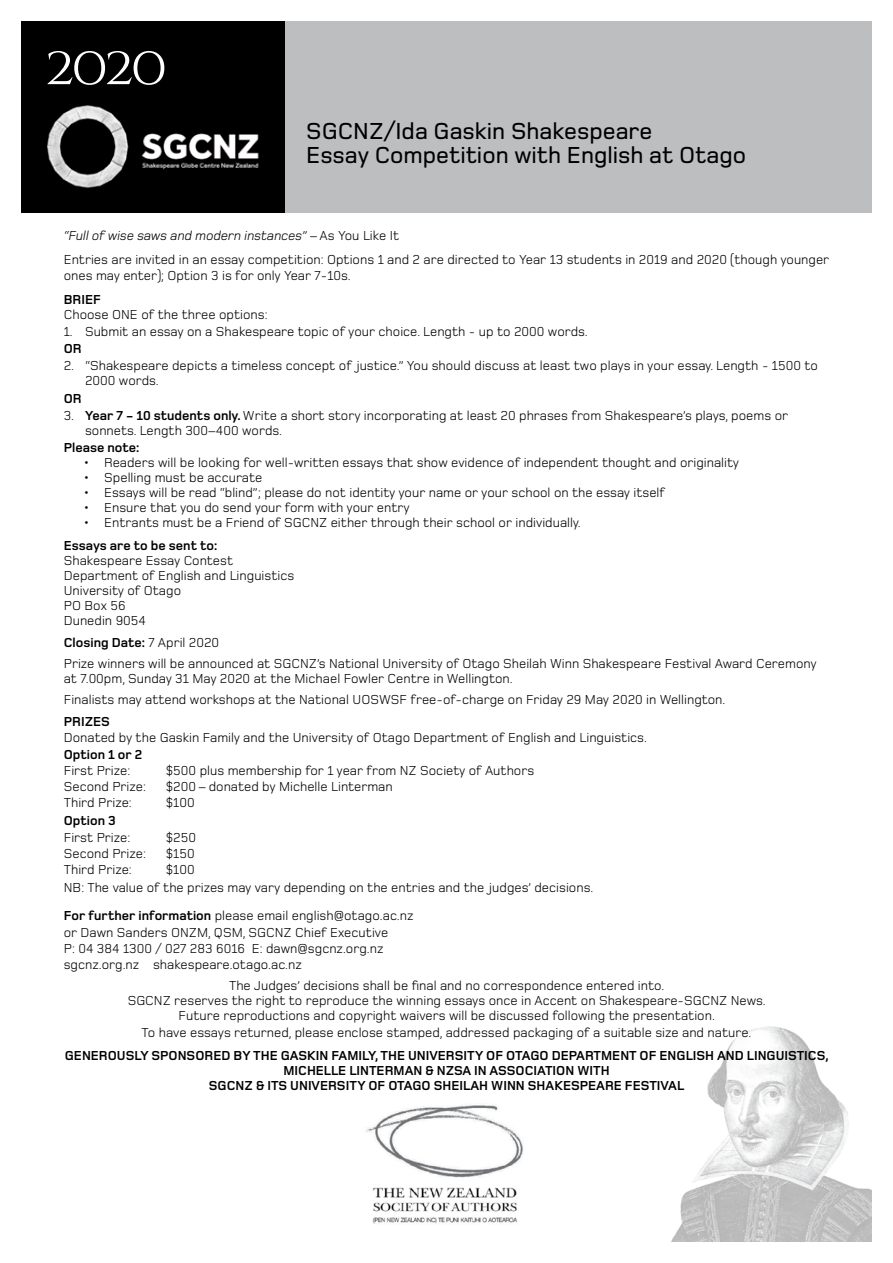
<style>
.page{position:relative;width:893px;height:1263px;background:#fff}
.page>*{position:absolute;margin:0;border:0;box-sizing:border-box;transform-origin:0 0}
.t1{font:54px "Cinzel Decorative";color:#fff}
.t2{font:500 24px/24px "Foundry Monoline";color:#000}
.t3{font:13.5px/15px "Foundry Monoline";color:#000}
.t4{font:700 13.5px/15px "Foundry Monoline";color:#000;text-align:center}
.s1{font-style:italic}
.s2{font-weight:700}
</style>
<div class="page">
<img style="left:671px;top:1026px;width:201px;height:216px">
<img style="left:366px;top:1105px;width:157px;height:119px">
<div style="left:21px;top:21px;width:851px;height:192px;background:#bcbec0"></div>
<div style="left:21px;top:21px;width:264px;height:192px;background:#000"></div>
<img style="left:47px;top:105px;width:212px;height:83px">
<h1 class="t1" style="left:44px;top:33px;width:124px">2020</h1>
<h2 class="t2" style="left:306px;top:119px;width:441px">SGCNZ/Ida Gaskin Shakespeare<br>Essay Competition with English at Otago</h2>
<p class="t3" style="left:64px;top:223px;width:767px;line-height:24.8px"><span class="s1">“Full of wise saws and modern instances”</span> – As You Like It<br>Entries are invited in an essay competition: Options 1 and 2 are directed to Year 13 students in 2019 and 2020 (though younger</p>
<p class="t3" style="left:64px;top:268px;width:288px">ones may enter); Option 3 is for only Year 7-10s.</p>
<p class="t4" style="left:64px;top:292px;width:39px">BRIEF</p>
<p class="t3" style="left:64px;top:307px;width:205px">Choose ONE of the three options:</p>
<p class="t3" style="left:64px;top:324px;width:525px">1. Submit an essay on a Shakespeare topic of your choice. Length - up to 2000 words.</p>
<p class="t4" style="left:64px;top:341px;width:20px">OR</p>
<p class="t3" style="left:85px;top:358px;width:734px;text-indent:-21px">2. “Shakespeare depicts a timeless concept of justice.” You should discuss at least two plays in your essay. Length - 1500 to<br>2000 words.</p>
<p class="t4" style="left:64px;top:391px;width:20px">OR</p>
<p class="t3" style="left:85px;top:408px;width:705px;text-indent:-21px">3. <span class="s2">Year 7 - 10 students only.</span> Write a short story incorporating at least 20 phrases from Shakespeare’s plays, poems or sonnets. Length 300–400 words.</p>
<p class="t4" style="left:64px;top:440px;width:77px">Please note:</p>
<p class="t3" style="left:83px;top:455px;width:658px">• Readers will be looking for well-written essays that show evidence of independent thought and originality</p>
<p class="t3" style="left:83px;top:470px;width:181px">• Spelling must be accurate</p>
<p class="t3" style="left:83px;top:485px;width:584px">• Essays will be read “blind”; please do not identity your name or your school on the essay itself</p>
<p class="t3" style="left:83px;top:500px;width:328px">• Ensure that you do send your form with your entry</p>
<p class="t3" style="left:83px;top:515px;width:499px">• Entrants must be a Friend of SGCNZ either through their school or individually.</p>
<p class="t4" style="left:64px;top:538px;width:155px">Essays are to be sent to:</p>
<p class="t3" style="left:64px;top:553px;width:232px">Shakespeare Essay Contest<br>Department of English and Linguistics<br>University of Otago<br>PO Box 56<br>Dunedin 9054</p>
<p class="t3" style="left:64px;top:631px;width:754px;line-height:21.5px"><span class="s2">Closing Date:</span> 7 April 2020<br>Prize winners will be announced at SGCNZ’s National University of Otago Sheilah Winn Shakespeare Festival Award Ceremony</p>
<p class="t3" style="left:64px;top:668px;width:663px;line-height:20.4px">at 7.00pm, Sunday 31 May 2020 at the Michael Fowler Centre in Wellington.<br>Finalists may attend workshops at the National UOSWSF free-of-charge on Friday 29 May 2020 in Wellington.</p>
<p class="t4" style="left:64px;top:714px;width:48px">PRIZES</p>
<p class="t3" style="left:64px;top:730px;width:585px">Donated by the Gaskin Family and the University of Otago Department of English and Linguistics.</p>
<p class="t4" style="left:64px;top:747px;width:80px">Option 1 or 2</p>
<p class="t3" style="left:64px;top:763px;width:68px">First Prize:</p>
<p class="t3" style="left:166px;top:763px;width:370px">$500 plus membership for 1 year from NZ Society of Authors</p>
<p class="t3" style="left:64px;top:779px;width:84px">Second Prize:</p>
<p class="t3" style="left:166px;top:779px;width:228px">$200 – donated by Michelle Linterman</p>
<p class="t3" style="left:64px;top:795px;width:69px">Third Prize:</p>
<p class="t3" style="left:166px;top:795px;width:30px">$100</p>
<p class="t4" style="left:64px;top:813px;width:54px">Option 3</p>
<p class="t3" style="left:64px;top:830px;width:68px">First Prize:</p>
<p class="t3" style="left:166px;top:830px;width:32px">$250</p>
<p class="t3" style="left:64px;top:846px;width:84px">Second Prize:</p>
<p class="t3" style="left:166px;top:846px;width:30px">$150</p>
<p class="t3" style="left:64px;top:862px;width:69px">Third Prize:</p>
<p class="t3" style="left:64px;top:860px;width:531px;line-height:18.3px;text-indent:102px">$100<br>NB: The value of the prizes may vary depending on the entries and the judges’ decisions.</p>
<p class="t3" style="left:64px;top:908px;width:351px;line-height:16.2px"><span class="s2">For further information</span> please email english@otago.ac.nz or Dawn Sanders ONZM, QSM, SGCNZ Chief Executive<br>P: 04 384 1300 / 027 283 6016 E: dawn@sgcnz.org.nz sgcnz.org.nz shakespeare.otago.ac.nz</p>
<p class="t3" style="left:128px;top:978px;width:640px;line-height:15.5px;text-align:center">The Judges’ decisions shall be final and no correspondence entered into.<br>SGCNZ reserves the right to reproduce the winning essays once in Accent on Shakespeare-SGCNZ News.<br>Future reproductions and copyright waivers will be discussed following the presentation.<br>To have essays returned, please enclose stamped, addressed packaging of a suitable size and nature.</p>
<p class="t4" style="left:65px;top:1048px;width:765px">GENEROUSLY SPONSORED BY THE GASKIN FAMILY, THE UNIVERSITY OF OTAGO DEPARTMENT OF ENGLISH AND LINGUISTICS,<br>MICHELLE LINTERMAN &amp; NZSA IN ASSOCIATION WITH<br>SGCNZ &amp; ITS UNIVERSITY OF OTAGO SHEILAH WINN SHAKESPEARE FESTIVAL</p>
</div>
